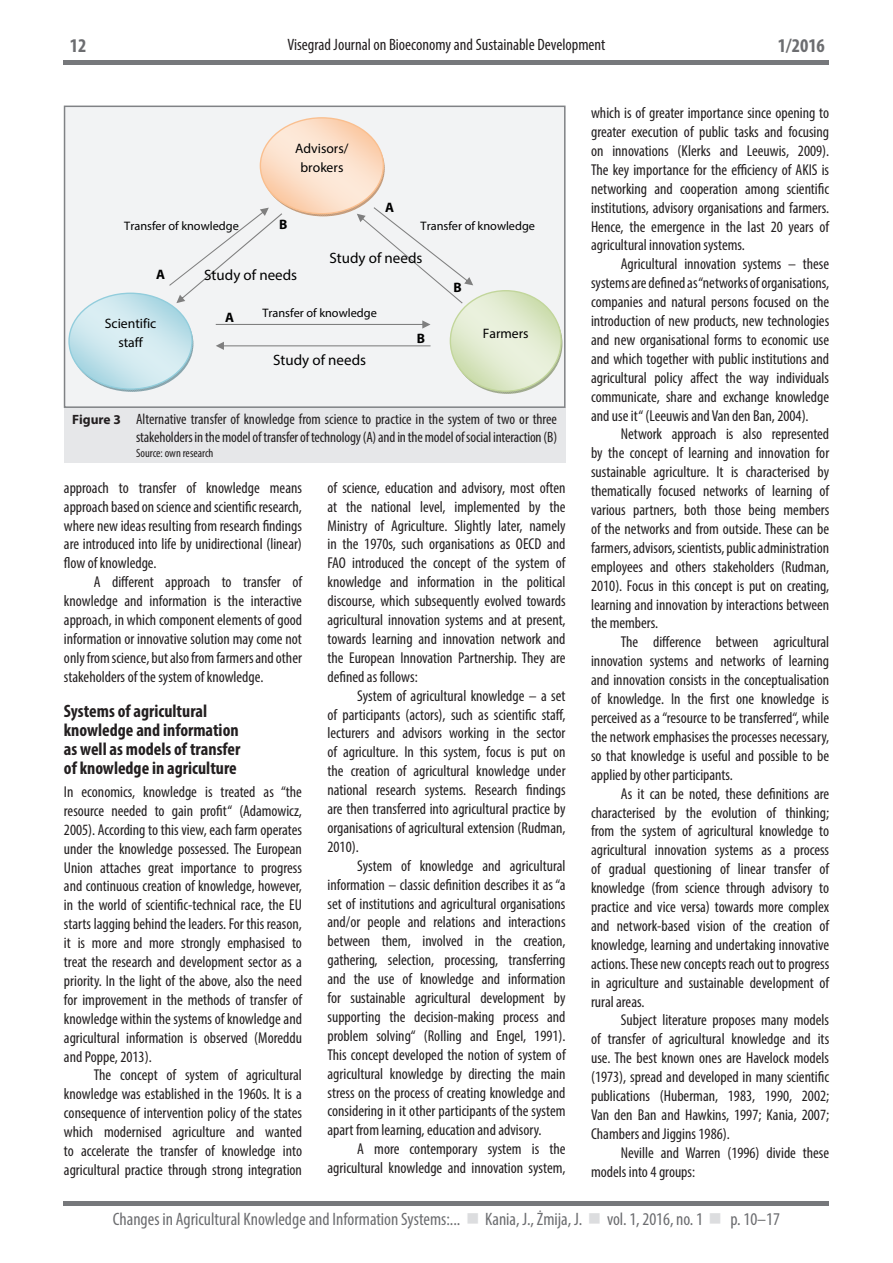
<style>
.page{position:relative;width:893px;height:1263px;background:#fff}
.page>*{position:absolute;margin:0;border:0;box-sizing:border-box;transform-origin:0 0}
.t1{font:700 condensed 19.5px "Myriad Pro";color:#6c6d70}
.t2{font:condensed 18px "Myriad Pro";color:#6c6d70}
.t3{font:700 condensed 18px/18.8px "Myriad Pro";letter-spacing:-.005em;color:#231f20}
.t4{font:condensed 16.5px "Myriad Pro";color:#231f20}
.t5{font:condensed 15.75px/18.9px "Myriad Pro";color:#231f20;text-align:justify}
.t6{font:condensed 15px/18px "Myriad Pro";letter-spacing:-.01em;color:#231f20;text-align:right}
.t7{font:15px "Myriad Pro";color:#000}
.t8{font:13.65px/18.9px "Myriad Pro";color:#000;text-align:center}
.t9{font:700 13.65px "Myriad Pro";color:#000}
.t10{font:12.3px "Myriad Pro";color:#000}
.t11{font:condensed 12px "Myriad Pro";color:#231f20}
.s1{font-weight:700;font-stretch:normal;font-size:13.5px}
.s2{color:#dcdddf}
</style>
<div class="page">
<hr style="left:64px;top:60px;width:765px;height:4px;background:#76787b">
<div style="left:64px;top:1201px;width:765px;height:5px;background:#76787b"></div>
<div style="left:64px;top:407px;width:502px;height:55px;background:#e6e7e9"></div>
<div style="left:65px;top:106px;width:500px;height:301px;background:#f2f3f4"></div>
<img style="left:489px;top:333px;width:73px;height:61px">
<img style="left:450px;top:291px;width:111px;height:100px">
<img style="left:111px;top:334px;width:82px;height:58px">
<img style="left:70px;top:293px;width:122px;height:96px">
<svg style="left:216px;top:320px;width:214px;height:9px"></svg>
<svg style="left:216px;top:342px;width:214px;height:8px"></svg>
<img style="left:304px;top:157px;width:81px;height:59px">
<img style="left:260px;top:118px;width:123px;height:96px">
<svg style="left:169px;top:208px;width:113px;height:95px"></svg>
<svg style="left:357px;top:207px;width:116px;height:96px"></svg>
<div style="left:64px;top:106px;width:502px;height:302px;border:2px solid #808285"></div>
<p class="t1" style="left:70px;top:34px;width:18px">12</p>
<p class="t4" style="left:288px;top:35px;width:319px">Visegrad Journal on Bioeconomy and Sustainable Development</p>
<p class="t1" style="left:778px;top:34px;width:48px">1/2016</p>
<p class="t8" style="left:295px;top:139px;width:55px">Advisors/ brokers</p>
<p class="t9" style="left:385px;top:198px;width:10px">A</p>
<p class="t9" style="left:279px;top:216px;width:10px">B</p>
<p class="t10" style="left:124px;top:219px;width:116px">Transfer of knowledge</p>
<p class="t7" style="left:204px;top:266px;width:95px">Study of needs</p>
<p class="t9" style="left:156px;top:266px;width:10px">A</p>
<p class="t10" style="left:421px;top:219px;width:116px">Transfer of knowledge</p>
<p class="t7" style="left:329px;top:248px;width:95px">Study of needs</p>
<p class="t9" style="left:453px;top:278px;width:10px">B</p>
<p class="t8" style="left:105px;top:314px;width:53px">Scientific staff</p>
<p class="t9" style="left:225px;top:308px;width:10px">A</p>
<p class="t10" style="left:262px;top:305px;width:116px">Transfer of knowledge</p>
<p class="t7" style="left:273px;top:351px;width:95px">Study of needs</p>
<p class="t9" style="left:417px;top:329px;width:10px">B</p>
<p class="t8" style="left:483px;top:323px;width:47px">Farmers</p>
<p class="t6" style="left:72px;top:410px;width:486px"><span class="s1">Figure 3</span> Alternative transfer of knowledge from science to practice in the system of two or three stakeholders in the model of transfer of technology (A) and in the model of social interaction (B)</p>
<p class="t11" style="left:136px;top:446px;width:79px">Source: own research</p>
<p class="t5" style="left:64px;top:478px;width:240px">approach to transfer of knowledge means approach based on science and scientific research, where new ideas resulting from research findings are introduced into life by unidirectional (linear) flow of knowledge.</p>
<p class="t5" style="left:64px;top:572px;width:240px;text-indent:30px">A different approach to transfer of knowledge and information is the interactive approach, in which component elements of good information or innovative solution may come not only from science, but also from farmers and other stakeholders of the system of knowledge.</p>
<p class="t3" style="left:64px;top:702px;width:178px">Systems of agricultural knowledge and information as well as models of transfer of knowledge in agriculture</p>
<p class="t5" style="left:64px;top:782px;width:240px">In economics, knowledge is treated as “the resource needed to gain profit“ (Adamowicz, 2005). According to this view, each farm operates under the knowledge possessed. The European Union attaches great importance to progress and continuous creation of knowledge, however, in the world of scientific-technical race, the EU starts lagging behind the leaders. For this reason, it is more and more strongly emphasised to treat the research and development sector as a priority. In the light of the above, also the need for improvement in the methods of transfer of knowledge within the systems of knowledge and agricultural information is observed (Moreddu and Poppe, 2013).</p>
<p class="t5" style="left:64px;top:1065px;width:240px;text-indent:30px">The concept of system of agricultural knowledge was established in the 1960s. It is a consequence of intervention policy of the states which modernised agriculture and wanted to accelerate the transfer of knowledge into agricultural practice through strong integration</p>
<p class="t5" style="left:327px;top:478px;width:240px">of science, education and advisory, most often at the national level, implemented by the Ministry of Agriculture. Slightly later, namely in the 1970s, such organisations as OECD and FAO introduced the concept of the system of knowledge and information in the political discourse, which subsequently evolved towards agricultural innovation systems and at present, towards learning and innovation network and the European Innovation Partnership. They are defined as follows:</p>
<p class="t5" style="left:327px;top:686px;width:240px;text-indent:30px">System of agricultural knowledge – a set of participants (actors), such as scientific staff, lecturers and advisors working in the sector of agriculture. In this system, focus is put on the creation of agricultural knowledge under national research systems. Research findings are then transferred into agricultural practice by organisations of agricultural extension (Rudman, 2010).</p>
<p class="t5" style="left:327px;top:856px;width:240px;text-indent:30px">System of knowledge and agricultural information – classic definition describes it as “a set of institutions and agricultural organisations and/or people and relations and interactions between them, involved in the creation, gathering, selection, processing, transferring and the use of knowledge and information for sustainable agricultural development by supporting the decision-making process and problem solving“ (Rolling and Engel, 1991).<br>This concept developed the notion of system of agricultural knowledge by directing the main stress on the process of creating knowledge and considering in it other participants of the system apart from learning, education and advisory.</p>
<p class="t5" style="left:327px;top:1139px;width:240px;text-align:right">A more contemporary system is the agricultural knowledge and innovation system,</p>
<p class="t5" style="left:591px;top:103px;width:240px">which is of greater importance since opening to greater execution of public tasks and focusing on innovations (Klerks and Leeuwis, 2009).<br>The key importance for the efficiency of AKIS is networking and cooperation among scientific institutions, advisory organisations and farmers.<br>Hence, the emergence in the last 20 years of agricultural innovation systems.</p>
<p class="t5" style="left:591px;top:254px;width:240px;text-indent:30px">Agricultural innovation systems – these systems are defined as “networks of organisations, companies and natural persons focused on the introduction of new products, new technologies and new organisational forms to economic use and which together with public institutions and agricultural policy affect the way individuals communicate, share and exchange knowledge and use it“ (Leeuwis and Van den Ban, 2004).</p>
<p class="t5" style="left:591px;top:425px;width:240px;text-indent:30px">Network approach is also represented by the concept of learning and innovation for sustainable agriculture. It is characterised by thematically focused networks of learning of various partners, both those being members of the networks and from outside. These can be farmers, advisors, scientists, public administration employees and others stakeholders (Rudman, 2010). Focus in this concept is put on creating, learning and innovation by interactions between the members.</p>
<p class="t5" style="left:591px;top:632px;width:240px;text-indent:30px">The difference between agricultural innovation systems and networks of learning and innovation consists in the conceptualisation of knowledge. In the first one knowledge is perceived as a “resource to be transferred“, while the network emphasises the processes necessary, so that knowledge is useful and possible to be applied by other participants.</p>
<p class="t5" style="left:591px;top:784px;width:240px;text-indent:30px">As it can be noted, these definitions are characterised by the evolution of thinking; from the system of agricultural knowledge to agricultural innovation systems as a process of gradual questioning of linear transfer of knowledge (from science through advisory to practice and vice versa) towards more complex and network-based vision of the creation of knowledge, learning and undertaking innovative actions. These new concepts reach out to progress in agriculture and sustainable development of rural areas.</p>
<p class="t5" style="left:591px;top:1010px;width:240px;text-indent:30px">Subject literature proposes many models of transfer of agricultural knowledge and its use. The best known ones are Havelock models (1973), spread and developed in many scientific publications (Huberman, 1983, 1990, 2002; Van den Ban and Hawkins, 1997; Kania, 2007; Chambers and Jiggins 1986).</p>
<p class="t5" style="left:591px;top:1143px;width:240px;text-indent:30px">Neville and Warren (1996) divide these models into 4 groups:</p>
<p class="t2" style="left:113px;top:1208px;width:669px">Changes in Agricultural Knowledge and Information Systems:... <span class="s2">■</span> Kania, J., Żmija, J. <span class="s2">■</span> vol. 1,2016, no. 1 <span class="s2">■</span> p. 10–17</p>
</div>
